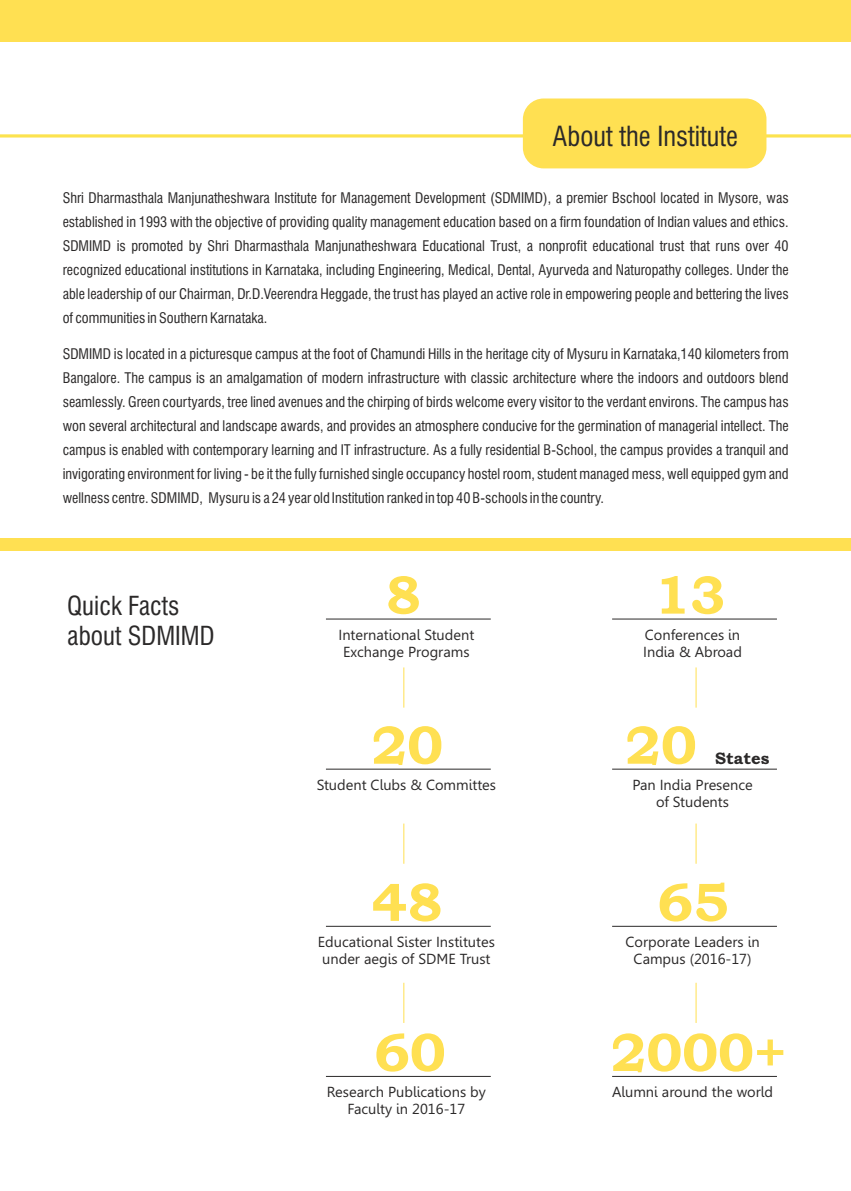
<style>
.page{position:relative;width:851px;height:1191px;background:#fff}
.page>*{position:absolute;margin:0;border:0;box-sizing:border-box;transform-origin:0 0}
.t1{font:700 54.3px "Bookman Old Style";color:#ffe052}
.t2{font:condensed 27px "Swiss 721 BT";color:#2b2929}
.t3{font:condensed 25.5px/30.6px "Swiss 721 BT";color:#2b2929}
.t4{font:700 16.65px "Bookman Old Style";color:#2b2929}
.t5{font:14.55px/17.1px "Gisha";color:#2b2929;text-align:center}
.t6{font:condensed 14.25px/24px "Swiss 721 BT";color:#2b2929;text-align:justify}
</style>
<div class="page">
<div style="left:0;top:0;width:850px;height:41px;background:#ffe052"></div>
<hr style="left:0;top:134px;width:850px;height:3px;background:#fce34f">
<div style="left:0;top:538px;width:850px;height:12px;background:#ffe052"></div>
<div style="left:523px;top:98px;width:243px;height:70px;background:#ffe052;border-radius:21px"></div>
<hr style="left:326px;top:619px;width:164px;height:1px;background:#2b2929">
<hr style="left:612px;top:619px;width:164px;height:1px;background:#2b2929">
<hr style="left:326px;top:769px;width:164px;height:1px;background:#2b2929">
<hr style="left:612px;top:769px;width:164px;height:1px;background:#2b2929">
<hr style="left:326px;top:926px;width:164px;height:1px;background:#2b2929">
<hr style="left:612px;top:926px;width:164px;height:1px;background:#2b2929">
<hr style="left:326px;top:1076px;width:164px;height:1px;background:#2b2929">
<hr style="left:612px;top:1076px;width:164px;height:1px;background:#2b2929">
<hr style="left:403px;top:667px;width:1px;height:40px;background:#ffe052">
<hr style="left:695px;top:667px;width:1px;height:40px;background:#ffe052">
<hr style="left:403px;top:823px;width:1px;height:40px;background:#ffe052">
<hr style="left:695px;top:823px;width:1px;height:40px;background:#ffe052">
<hr style="left:403px;top:982px;width:1px;height:41px;background:#ffe052">
<hr style="left:695px;top:982px;width:1px;height:41px;background:#ffe052">
<h2 class="t2" style="left:552px;top:125px;width:187px">About the Institute</h2>
<p class="t6" style="left:63px;top:187px;width:727px">Shri Dharmasthala Manjunatheshwara Institute for Management Development (SDMIMD), a premier Bschool located in Mysore, was established in 1993 with the objective of providing quality management education based on a firm foundation of Indian values and ethics.<br>SDMIMD is promoted by Shri Dharmasthala Manjunatheshwara Educational Trust, a nonprofit educational trust that runs over 40 recognized educational institutions in Karnataka, including Engineering, Medical, Dental, Ayurveda and Naturopathy colleges. Under the able leadership of our Chairman, Dr.D.Veerendra Heggade, the trust has played an active role in empowering people and bettering the lives of communities in Southern Karnataka.</p>
<p class="t6" style="left:63px;top:343px;width:727px">SDMIMD is located in a picturesque campus at the foot of Chamundi Hills in the heritage city of Mysuru in Karnataka,140 kilometers from Bangalore. The campus is an amalgamation of modern infrastructure with classic architecture where the indoors and outdoors blend seamlessly. Green courtyards, tree lined avenues and the chirping of birds welcome every visitor to the verdant environs. The campus has won several architectural and landscape awards, and provides an atmosphere conducive for the germination of managerial intellect. The campus is enabled with contemporary learning and IT infrastructure. As a fully residential B-School, the campus provides a tranquil and invigorating environment for living - be it the fully furnished single occupancy hostel room, student managed mess, well equipped gym and wellness centre. SDMIMD, Mysuru is a 24 year old Institution ranked in top 40 B-schools in the country.</p>
<h3 class="t3" style="left:67px;top:593px;width:149px">Quick Facts about SDMIMD</h3>
<h1 class="t1" style="left:385px;top:574px;width:37px">8</h1>
<p class="t5" style="left:338px;top:627px;width:137px">International Student<br>Exchange Programs</p>
<h1 class="t1" style="left:371px;top:725px;width:73px">20</h1>
<p class="t5" style="left:317px;top:777px;width:181px">Student Clubs &amp; Committes</p>
<h1 class="t1" style="left:371px;top:882px;width:73px">48</h1>
<p class="t5" style="left:318px;top:934px;width:178px;text-align:left">Educational Sister Institutes under aegis of SDME Trust</p>
<h1 class="t1" style="left:374px;top:1032px;width:73px">60</h1>
<p class="t5" style="left:327px;top:1084px;width:160px">Research Publications by<br>Faculty in 2016-17</p>
<h1 class="t1" style="left:654px;top:574px;width:73px">13</h1>
<p class="t5" style="left:643px;top:627px;width:100px;text-align:left">Conferences in<br>India &amp; Abroad</p>
<h1 class="t1" style="left:625px;top:725px;width:73px">20</h1>
<p class="t4" style="left:715px;top:751px;width:56px">States</p>
<p class="t5" style="left:632px;top:777px;width:122px">Pan India Presence of Students</p>
<h1 class="t1" style="left:657px;top:882px;width:73px">65</h1>
<p class="t5" style="left:625px;top:934px;width:136px">Corporate Leaders in<br>Campus (2016-17)</p>
<h1 class="t1" style="left:610px;top:1032px;width:177px">2000+</h1>
<p class="t5" style="left:612px;top:1084px;width:163px">Alumni around the world</p>
</div>
